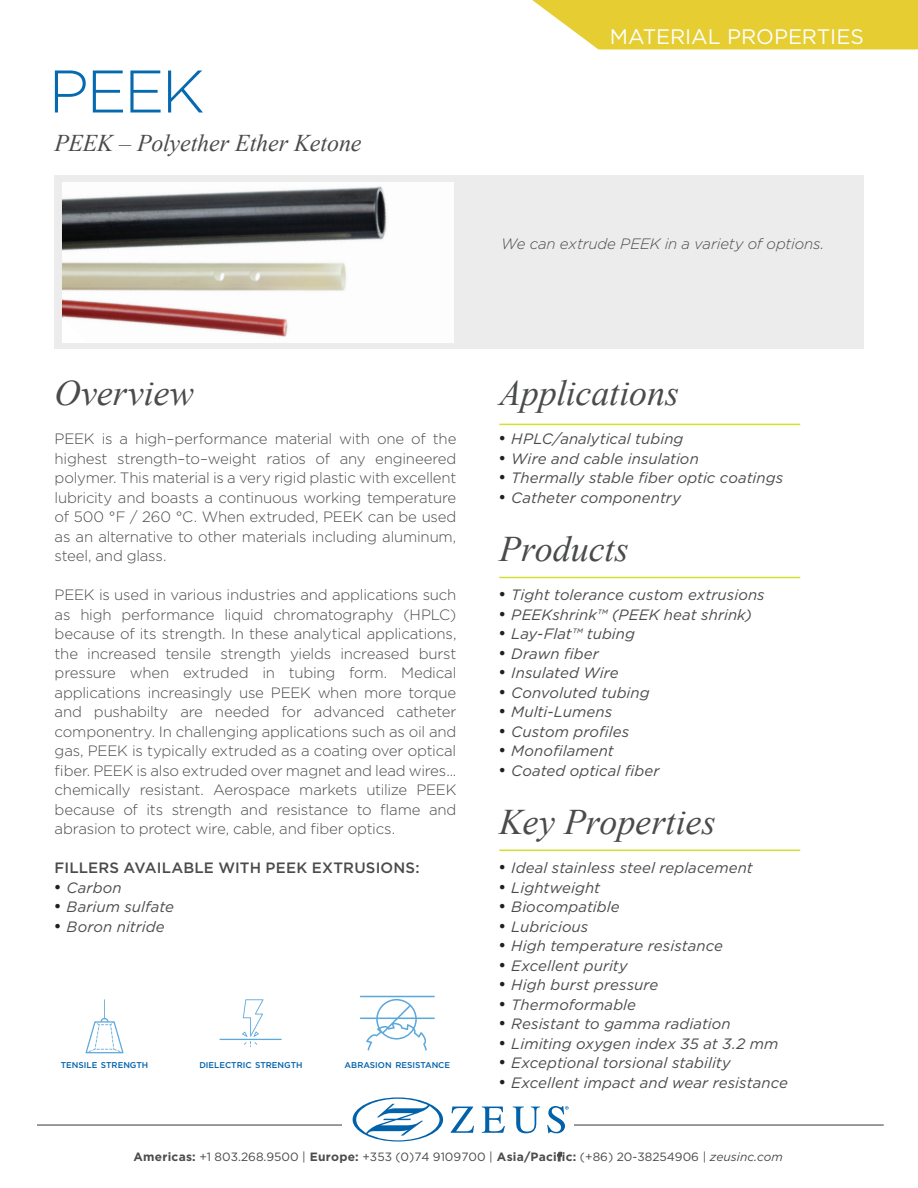
<style>
.page{position:relative;width:918px;height:1188px;background:#fff}
.page>*{position:absolute;margin:0;border:0;box-sizing:border-box;transform-origin:0 0}
.t1{font:300 60px "Gotham";color:#066ab1}
.t2{font:italic 36px "Times New Roman";letter-spacing:-.005em;color:#4a4b4b}
.t3{font:italic 24px "Times New Roman";letter-spacing:-.005em;color:#4a4b4b}
.t4{font:21px "Gotham";letter-spacing:-.005em;color:#fff}
.t5{font:300 15px/19.5px "Gotham";letter-spacing:-.015em;color:#4a4b4b;text-align:justify}
.t6{font:italic 15px "Gotham";letter-spacing:.005em;color:#4a4b4b}
.t7{font:italic 300 15px "Gotham";letter-spacing:-.01em;color:#4a4b4b}
.t8{font:500 15px "Gotham";letter-spacing:.01em;color:#4a4b4b}
.t9{font:12px "Gotham";color:#4a4b4b}
.t10{font:500 8.4px "Gotham";color:#0161aa}
.s1{font-family:"Times New Roman";font-style:normal;font-size:18px;color:#231f20}
.s2{font-weight:700;color:#4b4c4c}
.s3{font-style:italic}
</style>
<div class="page">
<svg style="left:86px;top:999px;width:38px;height:54px"></svg>
<svg style="left:360px;top:996px;width:75px;height:55px"></svg>
<svg style="left:220px;top:999px;width:62px;height:48px"></svg>
<div style="left:54px;top:176px;width:810px;height:173px;background:#ebeceb"></div>
<hr style="left:499px;top:424px;width:301px;height:1px;background:#d5df30">
<hr style="left:499px;top:577px;width:301px;height:1px;background:#d5df30">
<hr style="left:499px;top:850px;width:301px;height:1px;background:#d5df30">
<img style="left:62px;top:182px;width:391px;height:161px">
<svg style="left:532px;top:0;width:386px;height:50px;background:#e7d145"></svg>
<hr style="left:37px;top:1124px;width:847px;height:2px;background:#797a78">
<div style="left:343px;top:1101px;width:231px;height:35px;background:#fff"></div>
<svg style="left:451px;top:1107px;width:23px;height:26px"></svg>
<svg style="left:482px;top:1107px;width:23px;height:26px"></svg>
<svg style="left:513px;top:1107px;width:27px;height:26px"></svg>
<svg style="left:353px;top:1097px;width:90px;height:45px"></svg>
<svg style="left:547px;top:1106px;width:22px;height:27px"></svg>
<p class="t1" style="left:49px;top:53px;width:158px">PEEK</p>
<p class="t3" style="left:55px;top:127px;width:308px">PEEK – Polyether Ether Ketone</p>
<p class="t4" style="left:610px;top:23px;width:256px">MATERIAL PROPERTIES</p>
<p class="t7" style="left:501px;top:234px;width:325px">We can extrude PEEK in a variety of options.</p>
<p class="t2" style="left:55px;top:368px;width:141px">Overview</p>
<p class="t2" style="left:499px;top:368px;width:181px">Applications</p>
<p class="t5" style="left:55px;top:429px;width:403px">PEEK is a high–performance material with one of the highest strength–to–weight ratios of any engineered polymer. This material is a very rigid plastic with excellent lubricity and boasts a continuous working temperature of 500 °F / 260 °C. When extruded, PEEK can be used as an alternative to other materials including aluminum, steel, and glass.</p>
<p class="t5" style="left:55px;top:585px;width:403px">PEEK is used in various industries and applications such as high performance liquid chromatography (HPLC) because of its strength. In these analytical applications, the increased tensile strength yields increased burst pressure when extruded in tubing form. Medical applications increasingly use PEEK when more torque and pushabilty are needed for advanced catheter componentry. In challenging applications such as oil and gas, PEEK is typically extruded as a coating over optical fiber. PEEK is also extruded over magnet and lead wires... chemically resistant. Aerospace markets utilize PEEK because of its strength and resistance to flame and abrasion to protect wire, cable, and fiber optics.</p>
<p class="t8" style="left:55px;top:858px;width:366px">FILLERS AVAILABLE WITH PEEK EXTRUSIONS:</p>
<p class="t6" style="left:55px;top:878px;width:68px"><span class="s1">•</span> Carbon</p>
<p class="t6" style="left:55px;top:897px;width:121px"><span class="s1">•</span> Barium sulfate</p>
<p class="t6" style="left:55px;top:917px;width:111px"><span class="s1">•</span> Boron nitride</p>
<p class="t10" style="left:61px;top:1060px;width:89px">TENSILE STRENGTH</p>
<p class="t10" style="left:199px;top:1060px;width:105px">DIELECTRIC STRENGTH</p>
<p class="t10" style="left:345px;top:1060px;width:107px">ABRASION RESISTANCE</p>
<p class="t6" style="left:499px;top:429px;width:186px"><span class="s1">•</span> HPLC/analytical tubing</p>
<p class="t6" style="left:499px;top:449px;width:201px"><span class="s1">•</span> Wire and cable insulation</p>
<p class="t6" style="left:499px;top:468px;width:285px"><span class="s1">•</span> Thermally stable fiber optic coatings</p>
<p class="t6" style="left:499px;top:488px;width:183px"><span class="s1">•</span> Catheter componentry</p>
<p class="t2" style="left:499px;top:524px;width:131px">Products</p>
<p class="t6" style="left:499px;top:585px;width:267px"><span class="s1">•</span> Tight tolerance custom extrusions</p>
<p class="t6" style="left:499px;top:605px;width:254px"><span class="s1">•</span> PEEKshrink™ (PEEK heat shrink)</p>
<p class="t6" style="left:499px;top:624px;width:137px"><span class="s1">•</span> Lay-Flat™ tubing</p>
<p class="t6" style="left:499px;top:644px;width:101px"><span class="s1">•</span> Drawn fiber</p>
<p class="t6" style="left:499px;top:663px;width:121px"><span class="s1">•</span> Insulated Wire</p>
<p class="t6" style="left:499px;top:683px;width:152px"><span class="s1">•</span> Convoluted tubing</p>
<p class="t6" style="left:499px;top:702px;width:114px"><span class="s1">•</span> Multi-Lumens</p>
<p class="t6" style="left:499px;top:722px;width:131px"><span class="s1">•</span> Custom profiles</p>
<p class="t6" style="left:499px;top:741px;width:116px"><span class="s1">•</span> Monofilament</p>
<p class="t6" style="left:499px;top:761px;width:162px"><span class="s1">•</span> Coated optical fiber</p>
<p class="t2" style="left:499px;top:797px;width:218px">Key Properties</p>
<p class="t6" style="left:499px;top:858px;width:255px"><span class="s1">•</span> Ideal stainless steel replacement</p>
<p class="t6" style="left:499px;top:878px;width:102px"><span class="s1">•</span> Lightweight</p>
<p class="t6" style="left:499px;top:897px;width:122px"><span class="s1">•</span> Biocompatible</p>
<p class="t6" style="left:499px;top:917px;width:91px"><span class="s1">•</span> Lubricious</p>
<p class="t6" style="left:499px;top:936px;width:225px"><span class="s1">•</span> High temperature resistance</p>
<p class="t6" style="left:499px;top:956px;width:130px"><span class="s1">•</span> Excellent purity</p>
<p class="t6" style="left:499px;top:975px;width:161px"><span class="s1">•</span> High burst pressure</p>
<p class="t6" style="left:499px;top:995px;width:138px"><span class="s1">•</span> Thermoformable</p>
<p class="t6" style="left:499px;top:1014px;width:233px"><span class="s1">•</span> Resistant to gamma radiation</p>
<p class="t6" style="left:499px;top:1034px;width:281px"><span class="s1">•</span> Limiting oxygen index 35 at 3.2 mm</p>
<p class="t6" style="left:499px;top:1053px;width:233px"><span class="s1">•</span> Exceptional torsional stability</p>
<p class="t6" style="left:499px;top:1073px;width:290px"><span class="s1">•</span> Excellent impact and wear resistance</p>
<p class="t9" style="left:133px;top:1149px;width:651px"><span class="s2">Americas:</span> +1 803.268.9500 | <span class="s2">Europe:</span> +353 (0)74 9109700 | <span class="s2">Asia/Pacific:</span> (+86) 20-38254906 | <span class="s3">zeusinc.com</span></p>
</div>
